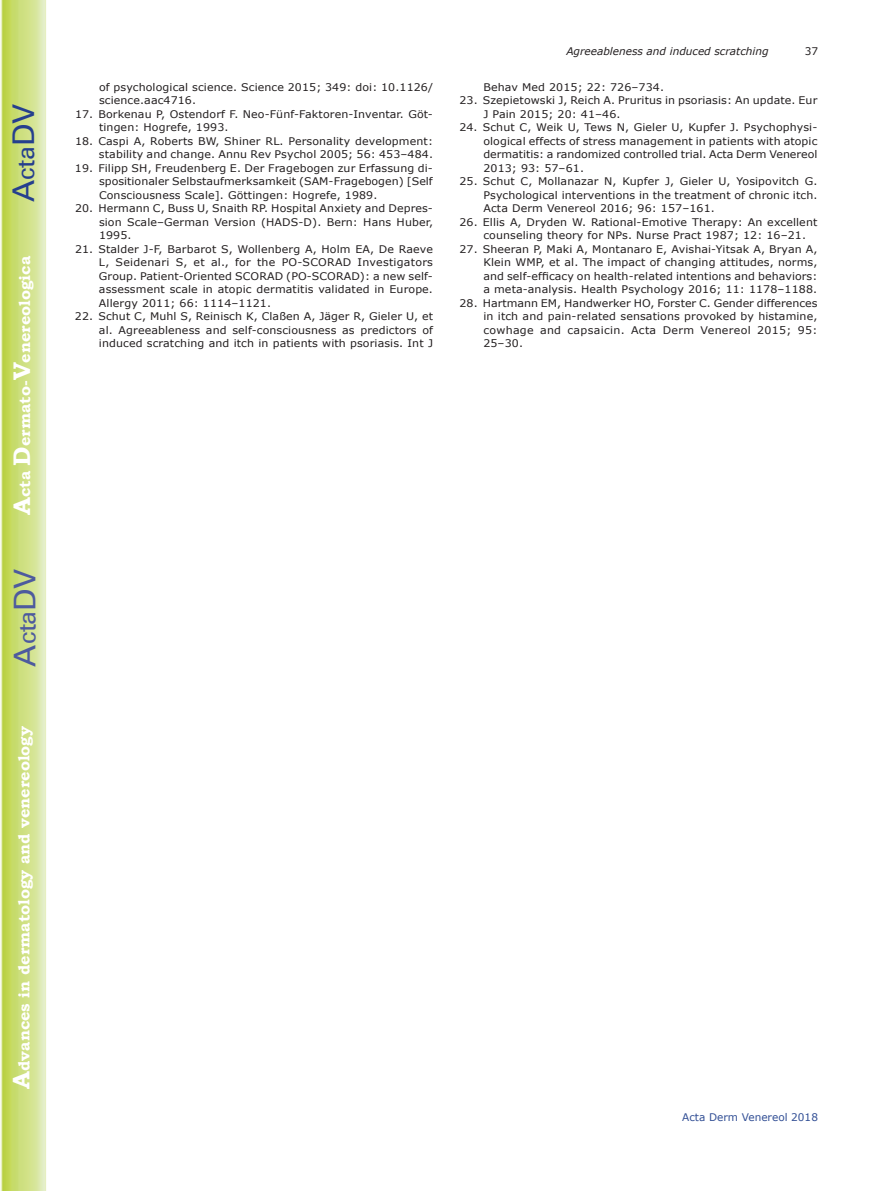
<style>
.page{position:relative;width:893px;height:1191px;background:#fff}
.page>*{position:absolute;margin:0;border:0;box-sizing:border-box;transform-origin:0 0}
.t1{font:30px "Univers";color:#4d5a9e}
.t2{font:30px "Univers";color:#253f8e}
.t3{font:700 15.75px "Bookman Old Style";color:#fff}
.t4{font:10.5px/13.5px "Verdana";letter-spacing:.01em;color:#231f20;text-align:justify;scale:1.05 1}
.t5{font:italic 10.5px "Verdana";color:#231f20}
.t6{font:10.5px "Verdana";color:#324f95}
.t7{font:10.5px "Verdana";letter-spacing:.01em;color:#231f20}
.s1{font-size:24px}
</style>
<div class="page">
<svg style="left:1px;top:0;width:45px;height:1191px;background:#cfe084"></svg>
<h1 class="t2" style="left:6px;top:202px;width:100px;rotate:-90deg">A<span class="s1">cta</span>DV</h1>
<h2 class="t3" style="left:15px;top:515px;width:260px;rotate:-90deg"><span class="s1">A</span>cta <span class="s1">D</span>ermato-<span class="s1">V</span>enereologica</h2>
<h1 class="t1" style="left:7px;top:666px;width:100px;rotate:-90deg">A<span class="s1">cta</span>DV</h1>
<h2 class="t3" style="left:15px;top:1088px;width:364px;rotate:-90deg"><span class="s1">A</span>dvances in dermatology and venereology</h2>
<p class="t4" style="left:99px;top:80px;width:320px">of psychological science. Science 2015; 349: doi: 10.1126/ science.aac4716.</p>
<p class="t4" style="left:99px;top:107px;width:320px;text-indent:-24px">17. Borkenau P, Ostendorf F. Neo-Fünf-Faktoren-Inventar. Göt&shy;tingen: Hogrefe, 1993.</p>
<p class="t4" style="left:75px;top:134px;width:342px;text-align:right">18. Caspi A, Roberts BW, Shiner RL. Personality development: stability and change. Annu Rev Psychol 2005; 56: 453–484.</p>
<p class="t4" style="left:99px;top:161px;width:320px;text-indent:-24px">19. Filipp SH, Freudenberg E. Der Fragebogen zur Erfassung di&shy;spositionaler Selbstaufmerksamkeit (SAM-Fragebogen) [Self Consciousness Scale]. Göttingen: Hogrefe, 1989.</p>
<p class="t4" style="left:99px;top:201px;width:320px;text-indent:-24px">20. Hermann C, Buss U, Snaith RP. Hospital Anxiety and Depres&shy;sion Scale–German Version (HADS-D). Bern: Hans Huber, 1995.</p>
<p class="t4" style="left:99px;top:242px;width:320px;text-indent:-24px">21. Stalder J-F, Barbarot S, Wollenberg A, Holm EA, De Raeve L, Seidenari S, et al., for the PO-SCORAD Investigators Group. Patient-Oriented SCORAD (PO-SCORAD): a new self&shy;assessment scale in atopic dermatitis validated in Europe.<br>Allergy 2011; 66: 1114–1121.</p>
<p class="t4" style="left:99px;top:309px;width:320px;text-indent:-24px">22. Schut C, Muhl S, Reinisch K, Claßen A, Jäger R, Gieler U, et al. Agreeableness and self-consciousness as predictors of induced scratching and itch in patients with psoriasis. Int J</p>
<p class="t5" style="left:566px;top:44px;width:204px">Agreeableness and induced scratching</p>
<p class="t7" style="left:805px;top:44px;width:15px">37</p>
<p class="t4" style="left:483px;top:80px;width:173px">Behav Med 2015; 22: 726–734.</p>
<p class="t4" style="left:483px;top:93px;width:320px;text-indent:-24px">23. Szepietowski J, Reich A. Pruritus in psoriasis: An update. Eur<br>J Pain 2015; 20: 41–46.</p>
<p class="t4" style="left:483px;top:120px;width:320px;text-indent:-24px">24. Schut C, Weik U, Tews N, Gieler U, Kupfer J. Psychophysi&shy;ological effects of stress management in patients with atopic dermatitis: a randomized controlled trial. Acta Derm Venereol 2013; 93: 57–61.</p>
<p class="t4" style="left:483px;top:174px;width:320px;text-indent:-24px">25. Schut C, Mollanazar N, Kupfer J, Gieler U, Yosipovitch G.<br>Psychological interventions in the treatment of chronic itch.<br>Acta Derm Venereol 2016; 96: 157–161.</p>
<p class="t4" style="left:483px;top:215px;width:320px;text-indent:-24px">26. Ellis A, Dryden W. Rational-Emotive Therapy: An excellent counseling theory for NPs. Nurse Pract 1987; 12: 16–21.</p>
<p class="t4" style="left:483px;top:242px;width:320px;text-indent:-24px">27. Sheeran P, Maki A, Montanaro E, Avishai-Yitsak A, Bryan A, Klein WMP, et al. The impact of changing attitudes, norms, and self-efficacy on health-related intentions and behaviors: a meta-analysis. Health Psychology 2016; 11: 1178–1188.</p>
<p class="t4" style="left:483px;top:296px;width:320px;text-indent:-24px">28. Hartmann EM, Handwerker HO, Forster C. Gender differences in itch and pain-related sensations provoked by histamine, cowhage and capsaicin. Acta Derm Venereol 2015; 95:<br>25–30.</p>
<p class="t6" style="left:682px;top:1109px;width:137px">Acta Derm Venereol 2018</p>
</div>
